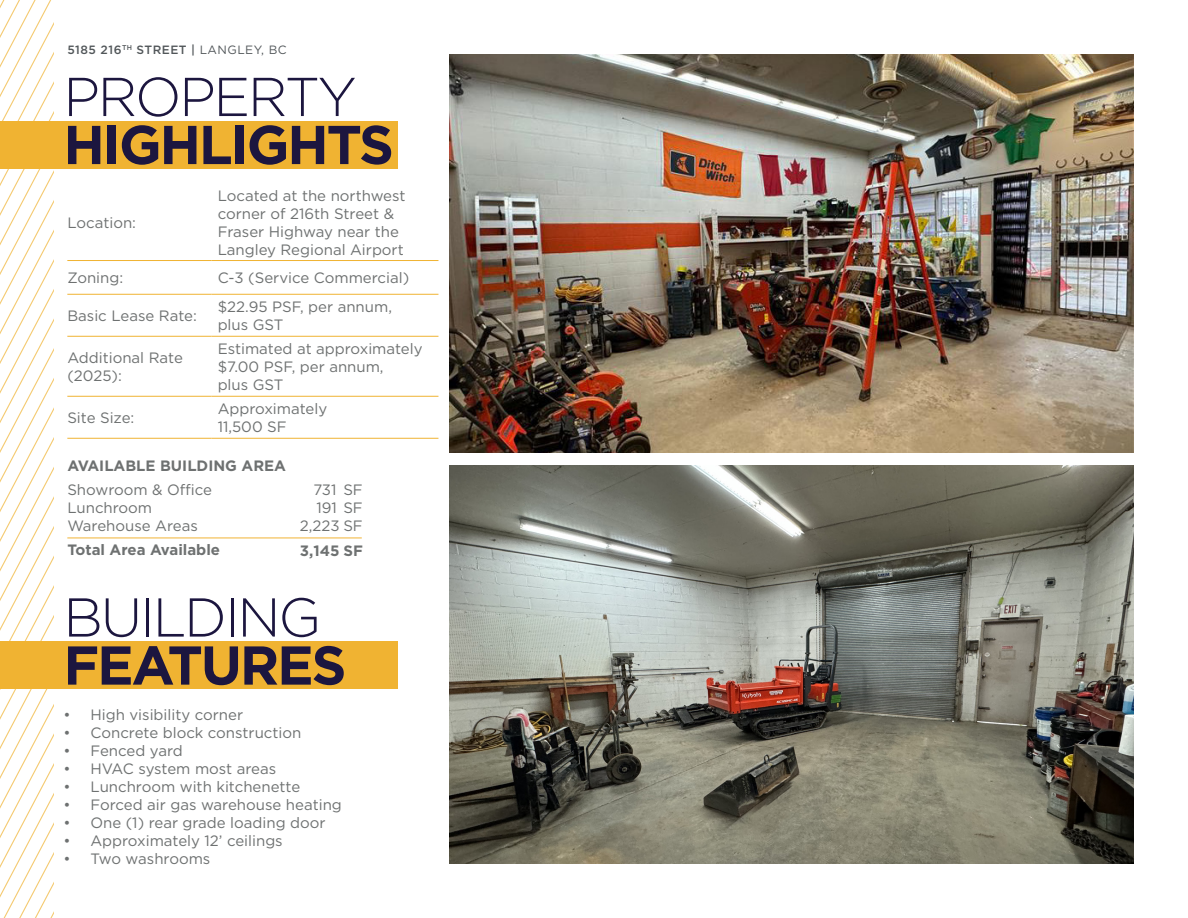
<style>
.page{position:relative;width:1188px;height:918px;background:#fff}
.page>*{position:absolute;margin:0;border:0;box-sizing:border-box;transform-origin:0 0}
.t1{font:700 54.6px "Gotham";letter-spacing:-.04em;color:#1c163f}
.t2{font:300 54.6px "Gotham";letter-spacing:-.04em;color:#1c163f}
.t3{font:15px/18px "Gotham";color:#6e7171}
.t4{font:700 15px "Gotham";color:#6e7171}
.t5{font:500 12px "Gotham";letter-spacing:.04em;color:#52575a}
.s1{font-weight:400}
</style>
<div class="page">
<svg style="left:0;top:0;width:54px;height:918px"></svg>
<div style="left:0;top:121px;width:397px;height:48px;background:#f0b332"></div>
<div style="left:0;top:642px;width:397px;height:47px;background:#f0b332"></div>
<hr style="left:67px;top:260px;width:145px;height:1px;background:#f0b332">
<hr style="left:212px;top:260px;width:226px;height:1px;background:#f0b332">
<hr style="left:67px;top:294px;width:145px;height:1px;background:#f0b332">
<hr style="left:212px;top:294px;width:226px;height:1px;background:#f0b332">
<hr style="left:67px;top:336px;width:145px;height:1px;background:#f0b332">
<hr style="left:212px;top:336px;width:226px;height:1px;background:#f0b332">
<hr style="left:67px;top:396px;width:145px;height:1px;background:#f0b332">
<hr style="left:212px;top:396px;width:226px;height:1px;background:#f0b332">
<hr style="left:67px;top:438px;width:145px;height:1px;background:#f0b332">
<hr style="left:212px;top:438px;width:226px;height:1px;background:#f0b332">
<img style="left:449px;top:54px;width:685px;height:398px">
<img style="left:449px;top:466px;width:685px;height:398px">
<hr style="left:67px;top:538px;width:295px;height:1px;background:#f1b434">
<p class="t5" style="left:67px;top:42px;width:221px">5185 216<sup>TH</sup> STREET | <span class="s1">LANGLEY, BC</span></p>
<h1 class="t2" style="left:63px;top:62px;width:295px">PROPERTY</h1>
<h1 class="t1" style="left:63px;top:109px;width:332px">HIGHLIGHTS</h1>
<p class="t3" style="left:67px;top:213px;width:70px">Location:</p>
<p class="t3" style="left:218px;top:186px;width:189px">Located at the northwest corner of 216th Street &amp;<br>Fraser Highway near the<br>Langley Regional Airport</p>
<p class="t3" style="left:67px;top:269px;width:57px">Zoning:</p>
<p class="t3" style="left:218px;top:269px;width:193px">C-3 (Service Commercial)</p>
<p class="t3" style="left:67px;top:307px;width:131px">Basic Lease Rate:</p>
<p class="t3" style="left:218px;top:298px;width:176px">$22.95 PSF, per annum, plus GST</p>
<p class="t3" style="left:67px;top:349px;width:117px">Additional Rate (2025):</p>
<p class="t3" style="left:218px;top:340px;width:206px">Estimated at approximately $7.00 PSF, per annum,<br>plus GST</p>
<p class="t3" style="left:67px;top:409px;width:69px">Site Size:</p>
<p class="t3" style="left:218px;top:400px;width:111px">Approximately<br>11,500 SF</p>
<p class="t4" style="left:67px;top:456px;width:220px">AVAILABLE BUILDING AREA</p>
<p class="t3" style="left:67px;top:480px;width:146px">Showroom &amp; Office</p>
<p class="t3" style="left:313px;top:480px;width:51px">731 SF</p>
<p class="t3" style="left:67px;top:498px;width:86px">Lunchroom</p>
<p class="t3" style="left:316px;top:498px;width:48px">191 SF</p>
<p class="t3" style="left:67px;top:516px;width:132px">Warehouse Areas</p>
<p class="t3" style="left:300px;top:516px;width:64px">2,223 SF</p>
<p class="t4" style="left:67px;top:540px;width:154px">Total Area Available</p>
<p class="t4" style="left:300px;top:541px;width:65px">3,145 SF</p>
<h1 class="t2" style="left:63px;top:583px;width:259px">BUILDING</h1>
<h1 class="t1" style="left:63px;top:629px;width:285px">FEATURES</h1>
<p class="t3" style="left:63px;top:705px;width:181px">• High visibility corner</p>
<p class="t3" style="left:63px;top:723px;width:239px">• Concrete block construction</p>
<p class="t3" style="left:63px;top:741px;width:121px">• Fenced yard</p>
<p class="t3" style="left:63px;top:759px;width:214px">• HVAC system most areas</p>
<p class="t3" style="left:63px;top:777px;width:238px">• Lunchroom with kitchenette</p>
<p class="t3" style="left:63px;top:795px;width:280px">• Forced air gas warehouse heating</p>
<p class="t3" style="left:63px;top:813px;width:264px">• One (1) rear grade loading door</p>
<p class="t3" style="left:63px;top:831px;width:221px">• Approximately 12’ ceilings</p>
<p class="t3" style="left:63px;top:849px;width:148px">• Two washrooms</p>
</div>
